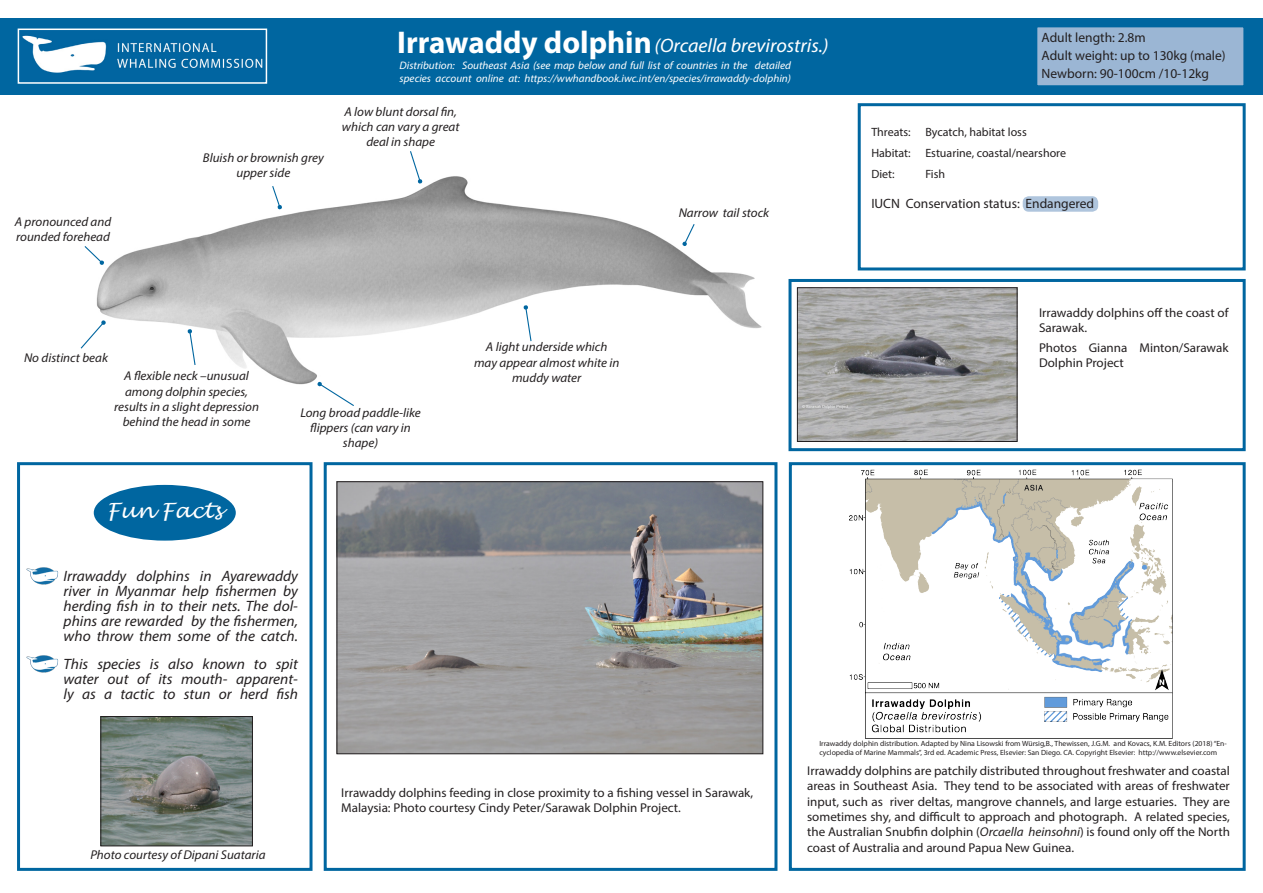
<style>
.page{position:relative;width:1263px;height:893px;background:#fff}
.page>*{position:absolute;margin:0;border:0;box-sizing:border-box;transform-origin:0 0}
.Species_name{font:700 31.5px "Myriad Pro";color:#fff}
.Info_boxes{font:italic 21px "Lucida Handwriting";color:#fff}
.Info_boxes-2{font:italic 19.5px "Myriad Pro";color:#fff}
.Info_boxes-3{font:italic 15px/15px "Myriad Pro";color:#231f20;text-align:justify}
.t1{font:13.5px "Myriad Pro";color:#231f20}
.Info_boxes-4{font:12.75px/15.3px "Myriad Pro";color:#231f20}
.Info_boxes-5{font:italic 12.75px/15.3px "Myriad Pro";color:#231f20;text-align:center}
.t2{font:12px "Myriad Pro";color:#231f20}
.Info_boxes-6{font:italic 10.8px/13px "Myriad Pro";color:#fff}
.Info_boxes-7{font:7.5px/9px "Myriad Pro";color:#231f20}
.s1{font-style:italic}
</style>
<div class="page">
<div style="left:0;top:18px;width:1263px;height:77px;background:#0066a0"></div>
<img style="left:96px;top:176px;width:701px;height:245px">
<svg style="left:263px;top:184px;width:26px;height:26px"></svg>
<svg style="left:397px;top:151px;width:36px;height:33px"></svg>
<svg style="left:509px;top:304px;width:39px;height:39px"></svg>
<svg style="left:80px;top:320px;width:27px;height:30px"></svg>
<svg style="left:173px;top:328px;width:39px;height:39px"></svg>
<svg style="left:317px;top:375px;width:39px;height:39px"></svg>
<svg style="left:84px;top:241px;width:20px;height:27px"></svg>
<svg style="left:679px;top:222px;width:21px;height:24px"></svg>
<div style="left:1036px;top:27px;width:208px;height:59px;background:#9bb6d4"></div>
<div style="left:1036px;top:26px;width:209px;height:61px;border:2px solid #0066a0"></div>
<div style="left:324px;top:462px;width:453px;height:409px;background:#fff;border:3px solid #0066a0"></div>
<img style="left:22px;top:35px;width:241px;height:38px">
<div style="left:18px;top:29px;width:249px;height:55px;border:2px solid #fff"></div>
<div style="left:1023px;top:196px;width:75px;height:16px;background:#afc5dd;border-radius:6px"></div>
<div style="left:788px;top:279px;width:458px;height:172px;border:3px solid #0066a0"></div>
<div style="left:858px;top:103px;width:388px;height:167px;border:3px solid #0066a0"></div>
<div style="left:17px;top:462px;width:295px;height:409px;background:#fff;border:3px solid #0066a0"></div>
<img style="left:26px;top:567px;width:33px;height:18px">
<img style="left:27px;top:655px;width:32px;height:17px">
<div style="left:94px;top:485px;width:142px;height:56px;background:#0066a0;border-radius:50%"></div>
<div style="left:789px;top:462px;width:457px;height:409px;background:#fff;border:3px solid #0066a0"></div>
<img style="left:850px;top:469px;width:323px;height:269px">
<img style="left:799px;top:289px;width:216px;height:151px">
<div style="left:797px;top:287px;width:220px;height:155px;border:1px solid #231f20"></div>
<img style="left:102px;top:718px;width:149px;height:126px">
<div style="left:100px;top:716px;width:153px;height:130px;border:1px solid #231f20"></div>
<img style="left:339px;top:483px;width:422px;height:269px">
<div style="left:337px;top:481px;width:426px;height:273px;border:1px solid #231f20"></div>
<p class="Info_boxes-5" style="left:15px;top:213px;width:98px;text-align:left">A pronounced and rounded forehead</p>
<p class="Info_boxes-5" style="left:203px;top:150px;width:122px">Bluish or brownish grey upper side</p>
<p class="Species_name" style="left:397px;top:22px;width:256px">Irrawaddy dolphin</p>
<p class="Info_boxes-2" style="left:655px;top:34px;width:175px">(Orcaella brevirostris.)</p>
<p class="t1" style="left:1041px;top:29px;width:106px">Adult length: 2.8m</p>
<p class="t1" style="left:1041px;top:47px;width:186px">Adult weight: up to 130kg (male)</p>
<p class="t1" style="left:1041px;top:65px;width:169px">Newborn: 90-100cm /10-12kg</p>
<p class="Info_boxes-6" style="left:400px;top:59px;width:393px">Distribution: Southeast Asia (see map below and full list of countries in the detailed species account online at: https://wwhandbook.iwc.int/en/species/irrawaddy-dolphin)</p>
<p class="Info_boxes-5" style="left:342px;top:104px;width:119px">A low blunt dorsal fin, which can vary a great deal in shape</p>
<p class="Info_boxes-5" style="left:679px;top:205px;width:92px">Narrow tail stock</p>
<p class="t2" style="left:871px;top:125px;width:157px">Threats: Bycatch, habitat loss</p>
<p class="t2" style="left:871px;top:146px;width:196px">Habitat: Estuarine, coastal/nearshore</p>
<p class="t2" style="left:871px;top:167px;width:25px">Diet:</p>
<p class="t2" style="left:925px;top:167px;width:21px">Fish</p>
<p class="t1" style="left:871px;top:195px;width:224px">IUCN Conservation status: Endangered</p>
<p class="Info_boxes-5" style="left:24px;top:350px;width:85px">No distinct beak</p>
<p class="Info_boxes-5" style="left:114px;top:368px;width:146px">A flexible neck –unusual among dolphin species, results in a slight depression behind the head in some</p>
<p class="Info_boxes" style="left:106px;top:498px;width:117px">Fun Facts</p>
<p class="Info_boxes-5" style="left:300px;top:405px;width:122px">Long broad paddle-like flippers (can vary in shape)</p>
<p class="Info_boxes-3" style="left:64px;top:568px;width:236px">Irrawaddy dolphins in Ayarewaddy river in Myanmar help fishermen by herding fish in to their nets. The dol&shy;phins are rewarded by the fishermen, who throw them some of the catch.</p>
<p class="Info_boxes-3" style="left:64px;top:656px;width:236px">This species is also known to spit water out of its mouth- apparent&shy;ly as a tactic to stun or herd fish</p>
<p class="Info_boxes-5" style="left:474px;top:339px;width:147px">A light underside which may appear almost white in muddy water</p>
<p class="Info_boxes-5" style="left:90px;top:847px;width:177px">Photo courtesy of Dipani Suataria</p>
<p class="Info_boxes-4" style="left:341px;top:784px;width:414px">Irrawaddy dolphins feeding in close proximity to a fishing vessel in Sarawak,<br>Malaysia: Photo courtesy Cindy Peter/Sarawak Dolphin Project.</p>
<p class="Info_boxes-4" style="left:1039px;top:305px;width:191px">Irrawaddy dolphins off the coast of<br>Sarawak.</p>
<p class="Info_boxes-4" style="left:1039px;top:339px;width:191px">Photos Gianna Minton/Sarawak<br>Dolphin Project</p>
<p class="Info_boxes-7" style="left:819px;top:739px;width:409px">Irrawaddy dolphin distribution. Adapted by Nina Lisowski from Würsig,B., Thewissen, J.G.M. and Kovacs, K.M. Editors (2018) “En&shy;cyclopedia of Marine Mammals”, 3rd ed. Academic Press, Elsevier: San Diego. CA. Copyright Elsevier: http://www.elsevier.com</p>
<p class="Info_boxes-4" style="left:807px;top:763px;width:424px;text-align:justify">Irrawaddy dolphins are patchily distributed throughout freshwater and coastal areas in Southeast Asia. They tend to be associated with areas of freshwater input, such as river deltas, mangrove channels, and large estuaries. They are sometimes shy, and difficult to approach and photograph. A related species, the Australian Snubfin dolphin (<span class="s1">Orcaella heinsohni</span>) is found only off the North coast of Australia and around Papua New Guinea.</p>
</div>
